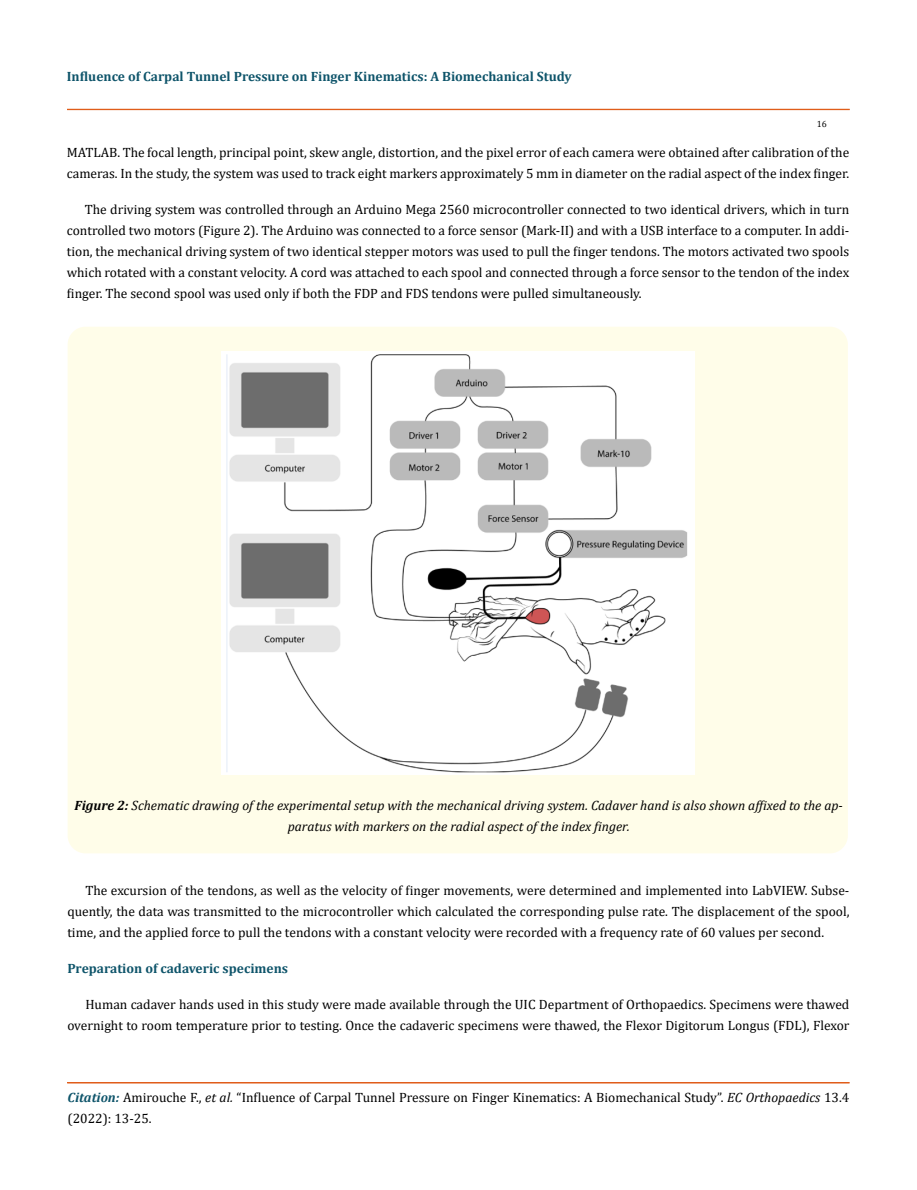
<style>
.page{position:relative;width:917px;height:1190px;background:#fff}
.page>*{position:absolute;margin:0;border:0;box-sizing:border-box;transform-origin:0 0}
.t1{font:13.5px/21px "Cambria";color:#000}
.t2{font:italic 13.5px/21px "Cambria";color:#000;text-align:center}
.t3{font:700 13.5px "Cambria";color:#0e546a}
.t4{font:9px "Cambria";color:#000}
.s1{font-weight:700}
.s2{font-weight:700;font-style:italic;color:#0e546a}
.s3{font-style:italic}
</style>
<div class="page">
<div style="left:67px;top:109px;width:782px;height:1px;border:1px solid #e05d1a"></div>
<div style="left:67px;top:1082px;width:782px;height:1px;border:1px solid #e05d1a"></div>
<div style="left:68px;top:327px;width:779px;height:526px;background:#fffde9;border-radius:18px"></div>
<img style="left:221px;top:351px;width:473px;height:424px">
<p class="t3" style="left:67px;top:67px;width:506px">Influence of Carpal Tunnel Pressure on Finger Kinematics: A Biomechanical Study</p>
<p class="t4" style="left:816px;top:118px;width:11px">16</p>
<p class="t1" style="left:67px;top:142px;width:783px">MATLAB. The focal length, principal point, skew angle, distortion, and the pixel error of each camera were obtained after calibration of the cameras. In the study, the system was used to track eight markers approximately 5 mm in diameter on the radial aspect of the index finger.</p>
<p class="t1" style="left:67px;top:199px;width:783px;text-align:justify;text-indent:18px">The driving system was controlled through an Arduino Mega 2560 microcontroller connected to two identical drivers, which in turn controlled two motors (Figure 2). The Arduino was connected to a force sensor (Mark-II) and with a USB interface to a computer. In addi&shy;tion, the mechanical driving system of two identical stepper motors was used to pull the finger tendons. The motors activated two spools which rotated with a constant velocity. A cord was attached to each spool and connected through a force sensor to the tendon of the index finger. The second spool was used only if both the FDP and FDS tendons were pulled simultaneously.</p>
<p class="t2" style="left:75px;top:794px;width:769px"><span class="s1">Figure 2:</span> Schematic drawing of the experimental setup with the mechanical driving system. Cadaver hand is also shown affixed to the ap&shy;paratus with markers on the radial aspect of the index finger.</p>
<p class="t1" style="left:67px;top:879px;width:783px;text-align:justify;text-indent:18px">The excursion of the tendons, as well as the velocity of finger movements, were determined and implemented into LabVIEW. Subse&shy;quently, the data was transmitted to the microcontroller which calculated the corresponding pulse rate. The displacement of the spool, time, and the applied force to pull the tendons with a constant velocity were recorded with a frequency rate of 60 values per second.</p>
<p class="t3" style="left:67px;top:958px;width:222px">Preparation of cadaveric specimens</p>
<p class="t1" style="left:67px;top:993px;width:783px;text-align:right">Human cadaver hands used in this study were made available through the UIC Department of Orthopaedics. Specimens were thawed overnight to room temperature prior to testing. Once the cadaveric specimens were thawed, the Flexor Digitorum Longus (FDL), Flexor</p>
<p class="t1" style="left:68px;top:1086px;width:783px"><span class="s2">Citation:</span> Amirouche F., <span class="s3">et al.</span> “Influence of Carpal Tunnel Pressure on Finger Kinematics: A Biomechanical Study”. <span class="s3">EC Orthopaedics</span> 13.4 (2022): 13-25.</p>
</div>
